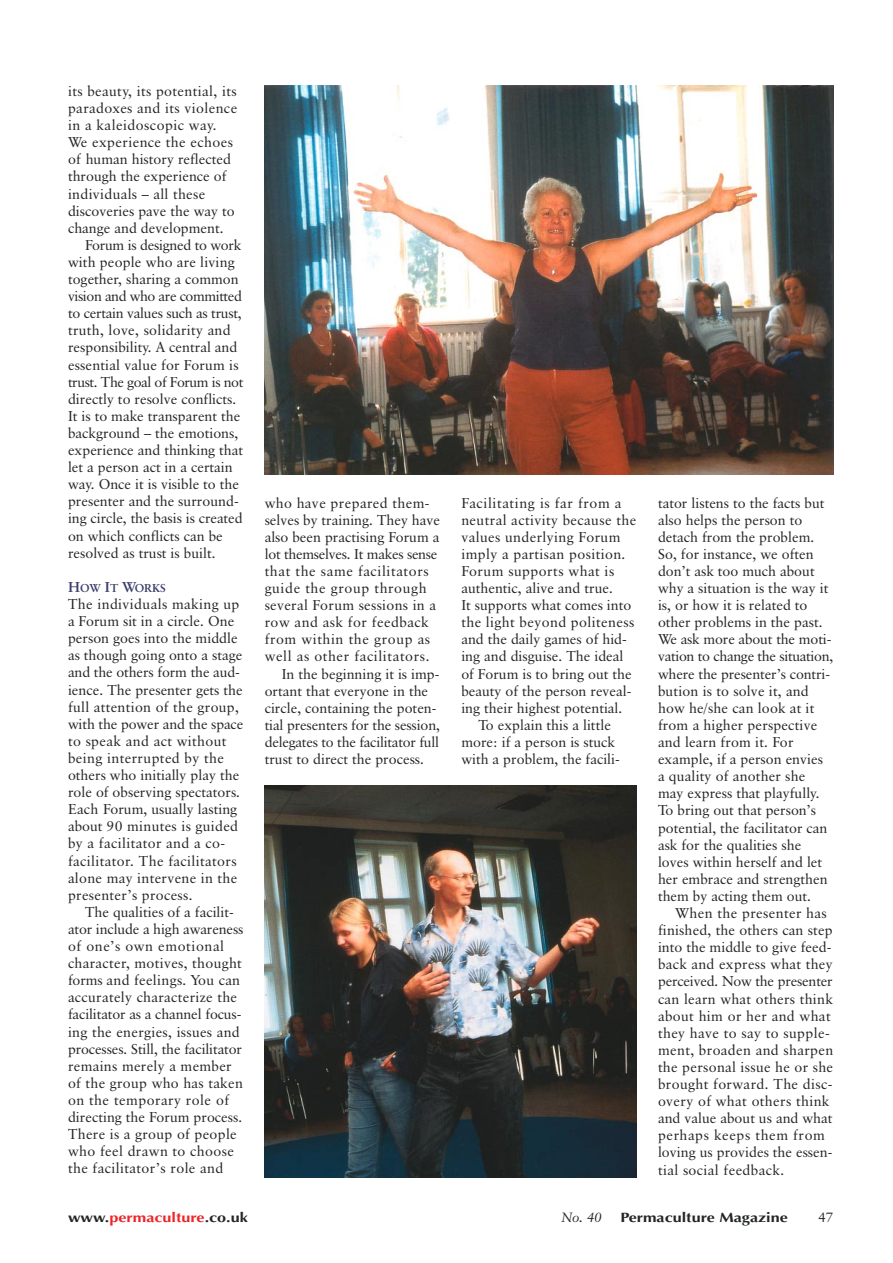
<style>
.page{position:relative;width:893px;height:1263px;background:#fff}
.page>*{position:absolute;margin:0;border:0;box-sizing:border-box;transform-origin:0 0}
.Body_Text_10_2{font:14.25px/17.1px "Classical Garamond BT";color:#242626}
.Body_Text_10_2-2{font:14.25px/17.1px "Classical Garamond BT";letter-spacing:.02em;color:#242626}
.Body_Text_10_1{font:14.25px/17.1px "Classical Garamond BT";color:#242626}
.Body_Text_10_2-3{font:14.25px/17.1px "Classical Garamond BT";letter-spacing:.025em;color:#242626}
.t1{font:700 13.5px "Optima";color:#ed2428;scale:1.2 1}
.t2{font:700 13.5px "Optima";color:#242626;scale:1.2 1}
.t3{font:italic 13.5px "Classical Garamond BT";color:#242626}
.t4{font:13.5px "Classical Garamond BT";color:#242626}
.Subhead_1{font:700 11.4px "Classical Garamond BT";color:#393c69}
.s1{font-size:14.25px}
.s2{color:#242626}
</style>
<div class="page">
<img style="left:265px;top:85px;width:568px;height:390px">
<img style="left:265px;top:786px;width:372px;height:392px">
<p class="Body_Text_10_2" style="left:68px;top:82px;width:171px;text-align:justify">its beauty, its potential, its paradoxes and its violence in a kaleidoscopic way.</p>
<p class="Body_Text_10_2" style="left:68px;top:133px;width:168px">We experience the echoes of human history reflected through the experience of individuals – all these discoveries pave the way to change and development.</p>
<p class="Body_Text_10_2" style="left:68px;top:236px;width:177px;text-indent:17px">Forum is designed to work with people who are living together, sharing a common vision and who are committed to certain values such as trust, truth, love, solidarity and responsibility. A central and essential value for Forum is trust. The goal of Forum is not directly to resolve conflicts.<br>It is to make transparent the background – the emotions, experience and thinking that let a person act in a certain way. Once it is visible to the presenter and the surround&shy;ing circle, the basis is created on which conflicts can be resolved as trust is built.</p>
<p class="Subhead_1" style="left:68px;top:581px;width:99px"><span class="s1">H</span>OW <span class="s1">I</span>T <span class="s1">W</span>ORKS</p>
<p class="Body_Text_10_1" style="left:68px;top:595px;width:177px">The individuals making up a Forum sit in a circle. One person goes into the middle as though going onto a stage and the others form the aud&shy;ience. The presenter gets the full attention of the group, with the power and the space to speak and act without being interrupted by the others who initially play the role of observing spectators.<br>Each Forum, usually lasting about 90 minutes is guided by a facilitator and a co&shy;facilitator. The facilitators alone may intervene in the presenter’s process.</p>
<p class="Body_Text_10_2-2" style="left:68px;top:903px;width:177px;text-indent:17px">The qualities of a facilit&shy;ator include a high awareness of one’s own emotional character, motives, thought forms and feelings. You can accurately characterize the facilitator as a channel focus&shy;ing the energies, issues and processes. Still, the facilitator remains merely a member of the group who has taken on the temporary role of directing the Forum process.<br>There is a group of people who feel drawn to choose the facilitator’s role and</p>
<p class="Body_Text_10_2-3" style="left:265px;top:494px;width:177px">who have prepared them&shy;selves by training. They have also been practising Forum a lot themselves. It makes sense that the same facilitators guide the group through several Forum sessions in a row and ask for feedback from within the group as well as other facilitators.</p>
<p class="Body_Text_10_2" style="left:265px;top:665px;width:177px;text-indent:17px">In the beginning it is imp&shy;ortant that everyone in the circle, containing the poten&shy;tial presenters for the session, delegates to the facilitator full trust to direct the process.</p>
<p class="Body_Text_10_2-3" style="left:461px;top:494px;width:176px">Facilitating is far from a neutral activity because the values underlying Forum imply a partisan position.<br>Forum supports what is authentic, alive and true.</p>
<p class="Body_Text_10_2" style="left:461px;top:596px;width:174px">It supports what comes into the light beyond politeness and the daily games of hid&shy;ing and disguise. The ideal of Forum is to bring out the beauty of the person reveal&shy;ing their highest potential.</p>
<p class="Body_Text_10_2" style="left:461px;top:716px;width:160px;text-align:center">To explain this a little more: if a person is stuck with a problem, the facili-</p>
<p class="Body_Text_10_2" style="left:658px;top:494px;width:177px">tator listens to the facts but also helps the person to detach from the problem.<br>So, for instance, we often don’t ask too much about why a situation is the way it is, or how it is related to other problems in the past.<br>We ask more about the moti&shy;vation to change the situation, where the presenter’s contri&shy;bution is to solve it, and how he/she can look at it from a higher perspective and learn from it. For example, if a person envies<br>a quality of another she may express that playfully.<br>To bring out that person’s potential, the facilitator can ask for the qualities she loves within herself and let her embrace and strengthen them by acting them out.</p>
<p class="Body_Text_10_2-2" style="left:658px;top:904px;width:177px;text-indent:17px">When the presenter has finished, the others can step into the middle to give feed&shy;back and express what they perceived. Now the presenter can learn what others think about him or her and what they have to say to supple&shy;ment, broaden and sharpen the personal issue he or she brought forward. The disc&shy;overy of what others think and value about us and what perhaps keeps them from loving us provides the essen&shy;tial social feedback.</p>
<p class="t1" style="left:68px;top:1209px;width:151px"><span class="s2">www.</span>permaculture<span class="s2">.co.uk</span></p>
<p class="t3" style="left:562px;top:1209px;width:42px">No. 40</p>
<p class="t2" style="left:620px;top:1209px;width:141px">Permaculture Magazine</p>
<p class="t4" style="left:818px;top:1209px;width:17px">47</p>
</div>
